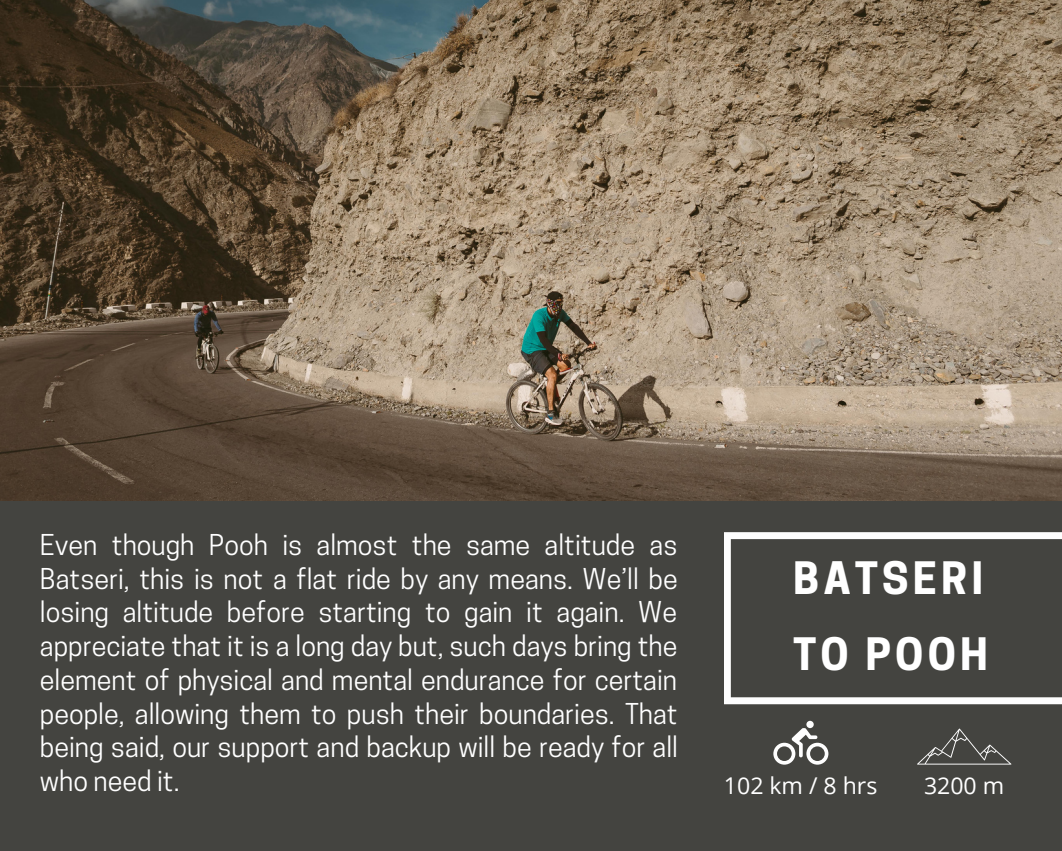
<style>
.page{position:relative;width:1062px;height:851px;background:#fff}
.page>*{position:absolute;margin:0;border:0;box-sizing:border-box;transform-origin:0 0}
.t1{font:700 42px/75.3px "Cooper Hewitt";letter-spacing:.1em;color:#fff}
.t2{font:27px/33.8px "Cooper Hewitt";color:#fff;text-align:justify}
.t3{font:23.1px "Open Sans";color:#fff}
</style>
<div class="page">
<div style="left:0;top:0;width:1062px;height:850px;background:#444440"></div>
<img style="left:0;top:0;width:1062px;height:500px">
<svg style="left:917px;top:728px;width:94px;height:36px"></svg>
<svg style="left:724px;top:532px;width:338px;height:172px"></svg>
<svg style="left:773px;top:720px;width:55px;height:44px"></svg>
<p class="t2" style="left:40px;top:531px;width:640px">Even though Pooh is almost the same altitude as Batseri, this is not a flat ride by any means. We’ll be losing altitude before starting to gain it again. We appreciate that it is a long day but, such days bring the element of physical and mental endurance for certain people, allowing them to push their boundaries. That being said, our support and backup will be ready for all who need it.</p>
<h1 class="t1" style="left:793px;top:546px;width:196px">BATSERI<br>TO POOH</h1>
<p class="t3" style="left:724px;top:769px;width:155px">102 km / 8 hrs</p>
<p class="t3" style="left:924px;top:769px;width:82px">3200 m</p>
</div>
